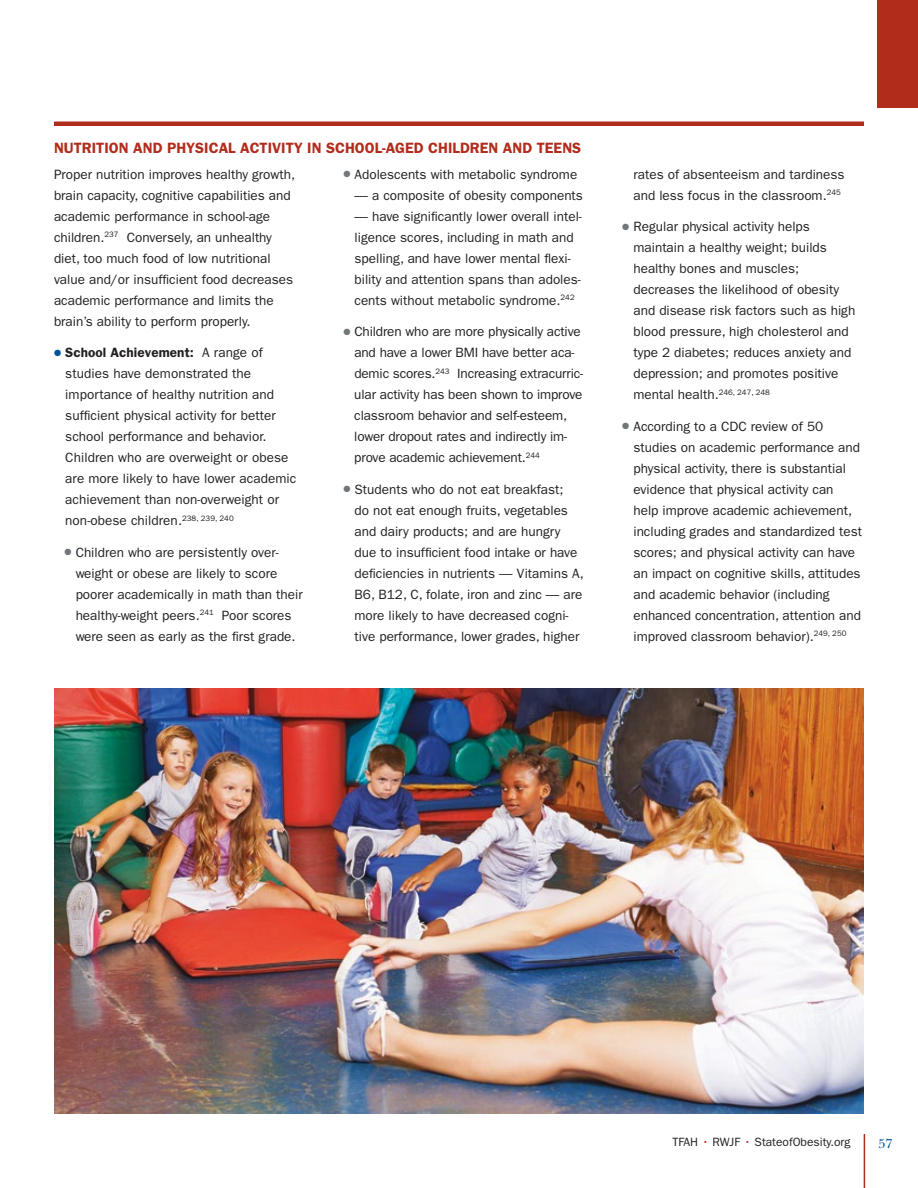
<style>
.page{position:relative;width:918px;height:1188px;background:#fff}
.page>*{position:absolute;margin:0;border:0;box-sizing:border-box;transform-origin:0 0}
.t1{font:600 15px "Franklin Gothic LT";color:#b22c1c}
.t2{font:13.5px/21px "Franklin Gothic LT";color:#231f20}
.t3{font:13.5px "New Baskerville";color:#00529c}
.t4{font:12px "Franklin Gothic LT";color:#231f20}
.s1{color:#00529c}
.s2{font-weight:600}
.s3{color:#72777a}
.s4{color:#b22c1c}
</style>
<div class="page">
<hr style="left:864px;top:1134px;width:1px;height:54px;background:#b22c1c">
<div style="left:878px;top:0;width:40px;height:108px;background:#b22c1c"></div>
<hr style="left:54px;top:122px;width:810px;height:4px;background:#b22c1c">
<img style="left:54px;top:688px;width:810px;height:426px">
<p class="t1" style="left:54px;top:139px;width:529px">NUTRITION AND PHYSICAL ACTIVITY IN SCHOOL-AGED CHILDREN AND TEENS</p>
<p class="t2" style="left:54px;top:164px;width:243px">Proper nutrition improves healthy growth, brain capacity, cognitive capabilities and academic performance in school-age children.<sup>237</sup> Conversely, an unhealthy diet, too much food of low nutritional value and/or insufficient food decreases academic performance and limits the brain’s ability to perform properly.</p>
<p class="t2" style="left:65px;top:342px;width:233px;text-indent:-11px"><span class="s1">●</span> <span class="s2">School Achievement:</span> A range of studies have demonstrated the importance of healthy nutrition and sufficient physical activity for better school performance and behavior.<br>Children who are overweight or obese are more likely to have lower academic achievement than non-overweight or non-obese children.<sup>238,</sup> <sup>239,</sup> <sup>240</sup></p>
<p class="t2" style="left:76px;top:542px;width:229px;text-indent:-11px"><span class="s3">●</span> Children who are persistently over&shy;weight or obese are likely to score poorer academically in math than their healthy-weight peers.<sup>241</sup> Poor scores were seen as early as the first grade.</p>
<p class="t2" style="left:343px;top:164px;width:235px"><span class="s3">●</span> Adolescents with metabolic syndrome</p>
<p class="t2" style="left:355px;top:185px;width:230px">— a composite of obesity components</p>
<p class="t2" style="left:355px;top:206px;width:229px">— have significantly lower overall intel&shy;ligence scores, including in math and spelling, and have lower mental flexi&shy;bility and attention spans than adoles&shy;cents without metabolic syndrome.<sup>242</sup></p>
<p class="t2" style="left:354px;top:321px;width:230px;text-indent:-11px"><span class="s3">●</span> Children who are more physically active and have a lower BMI have better aca&shy;demic scores.<sup>243</sup> Increasing extracurric&shy;ular activity has been shown to improve classroom behavior and self-esteem, lower dropout rates and indirectly im&shy;prove academic achievement.<sup>244</sup></p>
<p class="t2" style="left:355px;top:479px;width:231px;text-indent:-11px"><span class="s3">●</span> Students who do not eat breakfast;<br>do not eat enough fruits, vegetables and dairy products; and are hungry due to insufficient food intake or have deficiencies in nutrients — Vitamins A, B6, B12, C, folate, iron and zinc — are more likely to have decreased cogni&shy;tive performance, lower grades, higher</p>
<p class="t2" style="left:633px;top:164px;width:213px">rates of absenteeism and tardiness and less focus in the classroom.<sup>245</sup></p>
<p class="t2" style="left:633px;top:216px;width:223px;text-indent:-11px"><span class="s3">●</span> Regular physical activity helps maintain a healthy weight; builds healthy bones and muscles; decreases the likelihood of obesity and disease risk factors such as high blood pressure, high cholesterol and type 2 diabetes; reduces anxiety and depression; and promotes positive mental health.<sup>246,</sup> <sup>247,</sup> <sup>248</sup></p>
<p class="t2" style="left:633px;top:416px;width:230px;text-indent:-11px"><span class="s3">●</span> According to a CDC review of 50 studies on academic performance and physical activity, there is substantial evidence that physical activity can<br>help improve academic achievement, including grades and standardized test scores; and physical activity can have an impact on cognitive skills, attitudes and academic behavior (including enhanced concentration, attention and improved classroom behavior).<sup>249,</sup> <sup>250</sup></p>
<p class="t4" style="left:673px;top:1135px;width:179px">TFAH <span class="s4">•</span> RWJF <span class="s4">•</span> StateofObesity.org</p>
<p class="t3" style="left:879px;top:1135px;width:16px">57</p>
</div>
